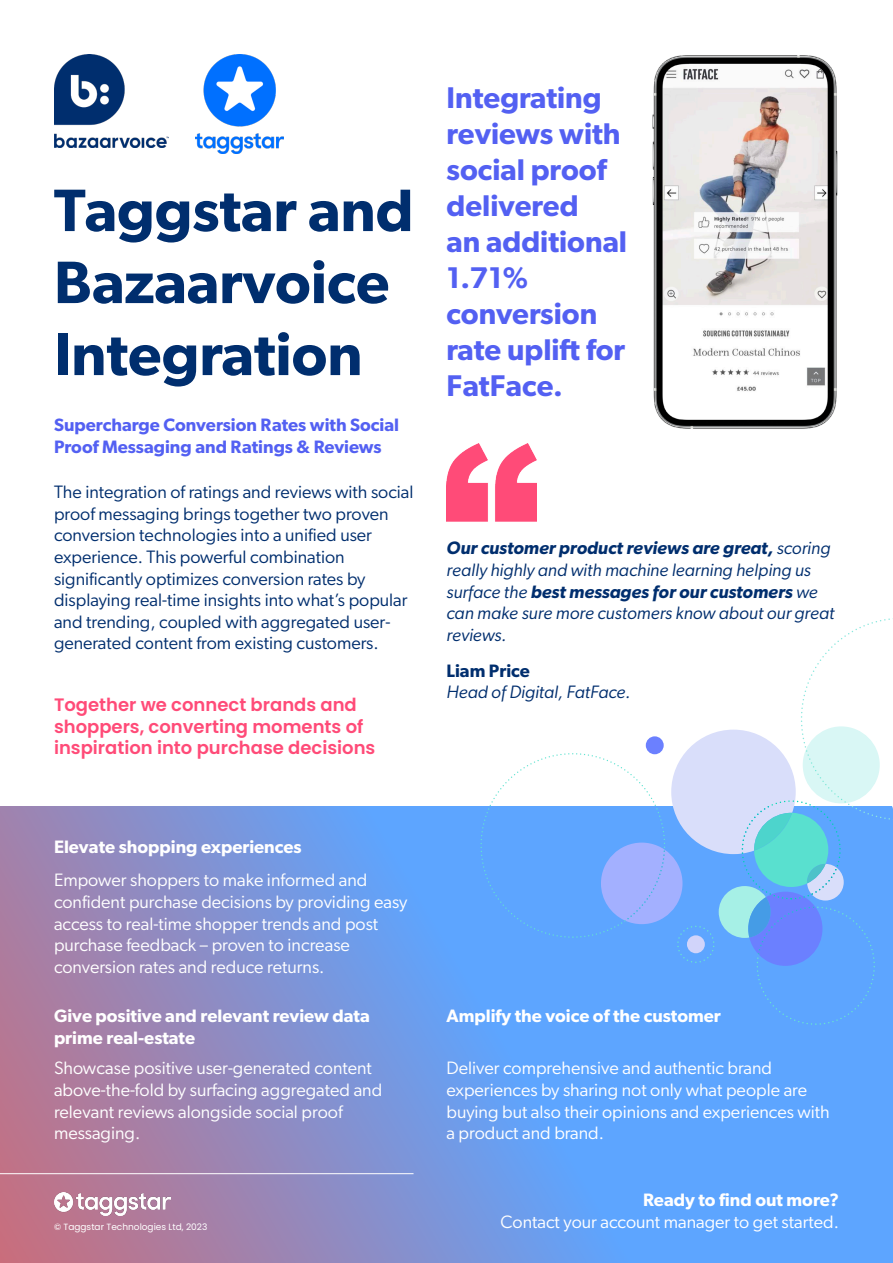
<style>
.page{position:relative;width:893px;height:1263px;background:#fff}
.page>*{position:absolute;margin:0;border:0;box-sizing:border-box;transform-origin:0 0}
.t1{font:600 60px "Gibson";color:#002e6e}
.t2{font:600 30px/36px "Gibson";color:#5360f2}
.t3{font:18px/21.6px "Gibson";color:#fff}
.t4{font:18px/21.6px "Gibson";color:#002e6e}
.t5{font:italic 18px/21.6px "Gibson";color:#002e6e}
.t6{font:600 18px/21.6px "Gibson";color:#fff}
.t7{font:600 18px/21.6px "Poppins";color:#ff4b78}
.t8{font:600 18px/21.6px "Gibson";color:#5360f2}
.t9{font:600 18px "Gibson";color:#002e6e}
.t10{font:9px "Poppins";color:#fff}
.s1{font-weight:600}
</style>
<div class="page">
<img style="left:54px;top:54px;width:115px;height:93px">
<img style="left:195px;top:54px;width:88px;height:99px">
<img style="left:0;top:807px;width:893px;height:456px">
<img style="left:652px;top:55px;width:186px;height:374px">
<img style="left:446px;top:443px;width:90px;height:78px">
<img style="left:54px;top:1192px;width:116px;height:23px">
<svg style="left:480px;top:618px;width:413px;height:407px"></svg>
<hr style="left:0;top:1173px;width:414px;height:1px;background:#fff">
<p class="t1" style="left:54px;top:174px;width:361px">Taggstar and</p>
<p class="t1" style="left:54px;top:246px;width:337px">Bazaarvoice</p>
<p class="t1" style="left:54px;top:318px;width:310px">Integration</p>
<p class="t8" style="left:54px;top:414px;width:347px">Supercharge Conversion Rates with Social<br>Proof Messaging and Ratings &amp; Reviews</p>
<p class="t4" style="left:54px;top:481px;width:361px">The integration of ratings and reviews with social proof messaging brings together two proven</p>
<p class="t4" style="left:54px;top:524px;width:319px">conversion technologies into a unified user</p>
<p class="t4" style="left:54px;top:546px;width:292px">experience. This powerful combination</p>
<p class="t4" style="left:54px;top:567px;width:355px">significantly optimizes conversion rates by displaying real-time insights into what’s popular and trending, coupled with aggregated user-</p>
<p class="t4" style="left:54px;top:632px;width:326px">generated content from existing customers.</p>
<p class="t7" style="left:54px;top:694px;width:323px">Together we connect brands and shoppers, converting moments of inspiration into purchase decisions</p>
<p class="t6" style="left:54px;top:836px;width:249px">Elevate shopping experiences</p>
<p class="t3" style="left:54px;top:869px;width:355px">Empower shoppers to make informed and confident purchase decisions by providing easy access to real-time shopper trends and post</p>
<p class="t3" style="left:54px;top:934px;width:297px">purchase feedback – proven to increase</p>
<p class="t3" style="left:54px;top:955px;width:272px">conversion rates and reduce returns.</p>
<p class="t2" style="left:446px;top:79px;width:157px">Integrating</p>
<p class="t2" style="left:446px;top:115px;width:176px">reviews with social proof</p>
<p class="t2" style="left:446px;top:187px;width:134px">delivered</p>
<p class="t2" style="left:446px;top:223px;width:182px">an additional<br>1.71%</p>
<p class="t2" style="left:446px;top:295px;width:152px">conversion</p>
<p class="t2" style="left:446px;top:331px;width:180px">rate uplift for</p>
<p class="t2" style="left:446px;top:367px;width:118px">FatFace.</p>
<p class="t5" style="left:446px;top:537px;width:389px"><span class="s1">Our customer product reviews are great,</span> scoring really highly and with machine learning helping us surface the <span class="s1">best messages for our customers</span> we can make sure more customers know about our great reviews.</p>
<p class="t9" style="left:446px;top:660px;width:85px">Liam Price</p>
<p class="t5" style="left:446px;top:681px;width:186px">Head of Digital, FatFace.</p>
<p class="t6" style="left:54px;top:1005px;width:317px">Give positive and relevant review data prime real-estate</p>
<p class="t6" style="left:446px;top:1005px;width:276px">Amplify the voice of the customer</p>
<p class="t3" style="left:54px;top:1057px;width:330px">Showcase positive user-generated content above-the-fold by surfacing aggregated and</p>
<p class="t3" style="left:54px;top:1100px;width:290px">relevant reviews alongside social proof</p>
<p class="t3" style="left:54px;top:1122px;width:88px">messaging.</p>
<p class="t10" style="left:54px;top:1221px;width:155px">© Taggstar Technologies Ltd, 2023</p>
<p class="t3" style="left:446px;top:1057px;width:327px">Deliver comprehensive and authentic brand</p>
<p class="t3" style="left:446px;top:1079px;width:385px">experiences by sharing not only what people are buying but also their opinions and experiences with a product and brand.</p>
<p class="t6" style="left:643px;top:1189px;width:197px">Ready to find out more?</p>
<p class="t3" style="left:501px;top:1211px;width:340px">Contact your account manager to get started.</p>
</div>
